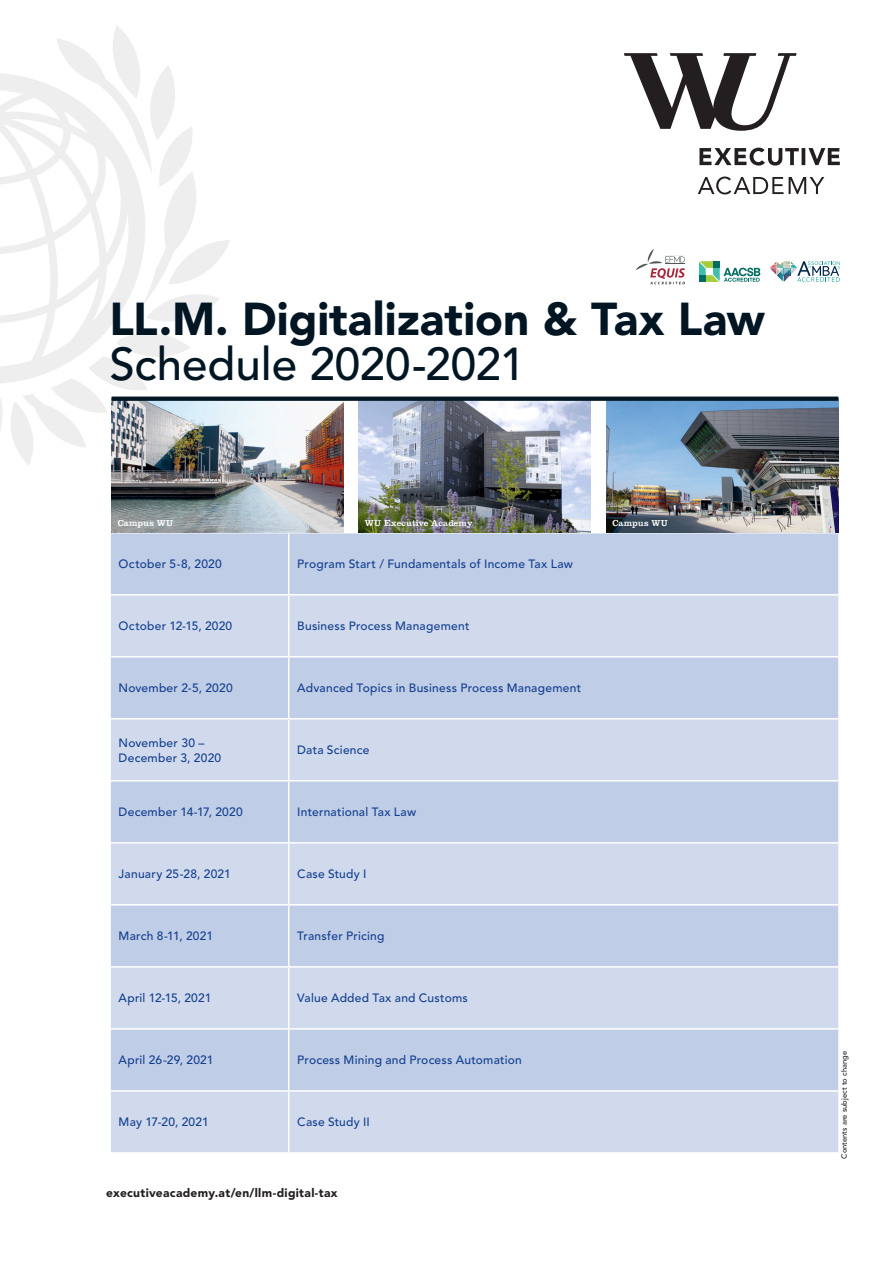
<style>
.page{position:relative;width:893px;height:1263px;background:#fff}
.page>*{position:absolute;margin:0;border:0;box-sizing:border-box;transform-origin:0 0}
.t1{font:900 45.75px "Avenir LT Std";color:#011622}
.t2{font:500 45.75px "Avenir LT Std";letter-spacing:-.005em;color:#011622}
.t3{font:500 12px/15px "Avenir LT Std";letter-spacing:.02em;color:#123f90}
.t4{font:900 12px "Avenir LT Std";letter-spacing:.025em;color:#231f20}
.t5{font:9px "Clarendon LT Std";letter-spacing:.02em;color:#fff}
.t6{font:500 7.5px "Avenir LT Std";letter-spacing:.005em;color:#231f20}
</style>
<div class="page">
<svg style="left:0;top:25px;width:230px;height:441px"></svg>
<svg style="left:624px;top:53px;width:216px;height:141px"></svg>
<svg style="left:636px;top:249px;width:49px;height:35px"></svg>
<svg style="left:770px;top:261px;width:70px;height:21px"></svg>
<svg style="left:699px;top:261px;width:61px;height:21px"></svg>
<div style="left:111px;top:533px;width:727px;height:433px;background:#c0cde6"></div>
<svg style="left:111px;top:595px;width:727px;height:309px;background:#cad5e9"></svg>
<div style="left:111px;top:968px;width:727px;height:184px;background:#d1daec"></div>
<div style="left:111px;top:1030px;width:727px;height:60px;background:#c0cde6"></div>
<hr style="left:288px;top:533px;width:1px;height:61px;background:#fff">
<hr style="left:288px;top:595px;width:1px;height:61px;background:#fff">
<hr style="left:288px;top:657px;width:1px;height:61px;background:#fff">
<hr style="left:288px;top:719px;width:1px;height:61px;background:#fff">
<hr style="left:288px;top:781px;width:1px;height:61px;background:#fff">
<hr style="left:288px;top:843px;width:1px;height:61px;background:#fff">
<hr style="left:288px;top:905px;width:1px;height:61px;background:#fff">
<hr style="left:288px;top:968px;width:1px;height:60px;background:#fff">
<hr style="left:288px;top:1030px;width:1px;height:60px;background:#fff">
<hr style="left:288px;top:1092px;width:1px;height:60px;background:#fff">
<hr style="left:111px;top:594px;width:178px;height:1px;background:#fff">
<hr style="left:111px;top:656px;width:178px;height:1px;background:#fff">
<hr style="left:111px;top:718px;width:178px;height:1px;background:#fff">
<hr style="left:111px;top:780px;width:178px;height:1px;background:#fff">
<hr style="left:111px;top:842px;width:178px;height:1px;background:#fff">
<hr style="left:111px;top:904px;width:178px;height:1px;background:#fff">
<hr style="left:111px;top:1028px;width:178px;height:2px;background:#fff">
<hr style="left:111px;top:1090px;width:178px;height:2px;background:#fff">
<hr style="left:289px;top:594px;width:549px;height:1px;background:#fff">
<hr style="left:289px;top:656px;width:549px;height:1px;background:#fff">
<hr style="left:289px;top:718px;width:549px;height:1px;background:#fff">
<hr style="left:289px;top:780px;width:549px;height:1px;background:#fff">
<hr style="left:289px;top:842px;width:549px;height:1px;background:#fff">
<hr style="left:289px;top:904px;width:549px;height:1px;background:#fff">
<hr style="left:289px;top:1028px;width:549px;height:2px;background:#fff">
<hr style="left:289px;top:1090px;width:549px;height:2px;background:#fff">
<img style="left:606px;top:401px;width:232px;height:131px">
<img style="left:359px;top:401px;width:232px;height:131px">
<img style="left:112px;top:401px;width:231px;height:131px">
<svg style="left:112px;top:397px;width:726px;height:4px;background:#071c29"></svg>
<h1 class="t1" style="left:109px;top:291px;width:657px">LL.M. Digitalization &amp; Tax Law</h1>
<h1 class="t2" style="left:109px;top:338px;width:417px">Schedule 2020-2021</h1>
<p class="t5" style="left:118px;top:518px;width:57px">Campus WU</p>
<p class="t5" style="left:365px;top:518px;width:109px">WU Executive Academy</p>
<p class="t5" style="left:612px;top:518px;width:57px">Campus WU</p>
<p class="t3" style="left:119px;top:557px;width:105px">October 5-8, 2020</p>
<p class="t3" style="left:297px;top:557px;width:277px">Program Start / Fundamentals of Income Tax Law</p>
<p class="t3" style="left:119px;top:619px;width:115px">October 12-15, 2020</p>
<p class="t3" style="left:297px;top:619px;width:174px">Business Process Management</p>
<p class="t3" style="left:119px;top:681px;width:116px">November 2-5, 2020</p>
<p class="t3" style="left:297px;top:681px;width:285px">Advanced Topics in Business Process Management</p>
<p class="t3" style="left:119px;top:735px;width:104px">November 30 –<br>December 3, 2020</p>
<p class="t3" style="left:297px;top:743px;width:74px">Data Science</p>
<p class="t3" style="left:119px;top:805px;width:126px">December 14-17, 2020</p>
<p class="t3" style="left:297px;top:805px;width:120px">International Tax Law</p>
<p class="t3" style="left:119px;top:867px;width:114px">January 25-28, 2021</p>
<p class="t3" style="left:297px;top:867px;width:71px">Case Study I</p>
<p class="t3" style="left:119px;top:929px;width:96px">March 8-11, 2021</p>
<p class="t3" style="left:297px;top:929px;width:89px">Transfer Pricing</p>
<p class="t3" style="left:119px;top:991px;width:94px">April 12-15, 2021</p>
<p class="t3" style="left:297px;top:991px;width:172px">Value Added Tax and Customs</p>
<p class="t3" style="left:119px;top:1053px;width:96px">April 26-29, 2021</p>
<p class="t3" style="left:297px;top:1053px;width:226px">Process Mining and Process Automation</p>
<p class="t3" style="left:119px;top:1115px;width:92px">May 17-20, 2021</p>
<p class="t3" style="left:297px;top:1115px;width:74px">Case Study II</p>
<p class="t4" style="left:106px;top:1185px;width:233px">executiveacademy.at/en/llm-digital-tax</p>
<p class="t6" style="left:840px;top:1159px;width:109px;rotate:-90deg">Contents are subject to change</p>
</div>
